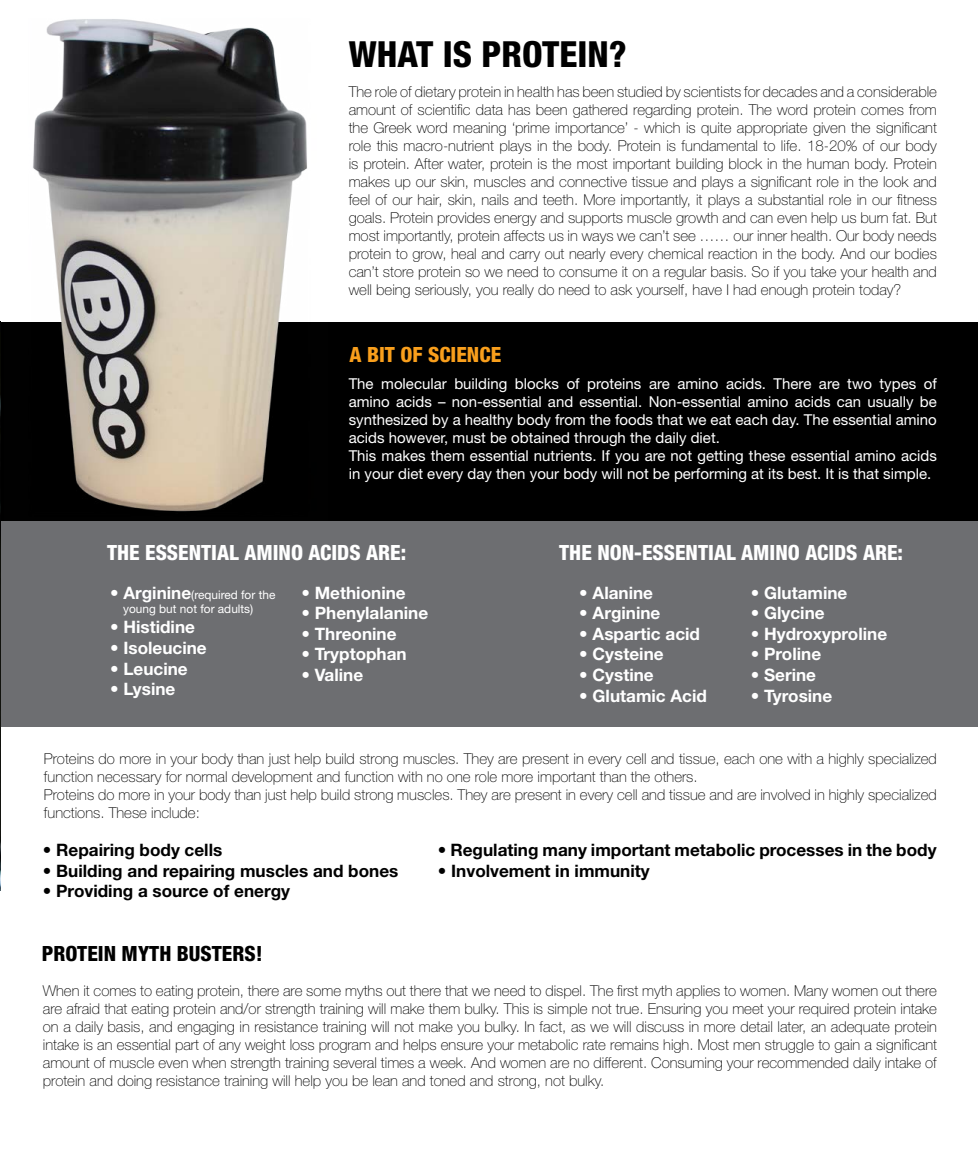
<style>
.page{position:relative;width:978px;height:1170px;background:#fff}
.page>*{position:absolute;margin:0;border:0;box-sizing:border-box;transform-origin:0 0}
.t1{font:800 condensed 36px "Helvetica Neue LT Std";color:#000}
.t2{font:800 condensed 21px "Helvetica Neue LT Std";color:#fff}
.t3{font:800 condensed 21px "Helvetica Neue LT Std";color:#000}
.t4{font:800 condensed 21px "Helvetica Neue LT Std";color:#f99f1c}
.t5{font:700 17.1px "Helvetica Neue LT Std";color:#fff}
.t6{font:700 17.1px "Helvetica Neue LT Std";color:#000}
.t7{font:100 15px/18px "Helvetica Neue LT Std";color:#000;text-align:justify}
.t8{font:15px/18px "Helvetica Neue LT Std";color:#fff}
.t9{font:11.85px/14.2px "Helvetica Neue LT Std";color:#fff}
.s1{font-weight:700;font-size:17.1px}
</style>
<div class="page">
<div style="left:1px;top:514px;width:977px;height:212px;background:#6d6e71"></div>
<div style="left:1px;top:322px;width:977px;height:198px;background:#000"></div>
<img style="left:0;top:322px;width:1px;height:568px">
<img style="left:33px;top:19px;width:274px;height:493px">
<h1 class="t1" style="left:349px;top:32px;width:280px">WHAT IS PROTEIN?</h1>
<p class="t7" style="left:349px;top:82px;width:590px">The role of dietary protein in health has been studied by scientists for decades and a considerable amount of scientific data has been gathered regarding protein. The word protein comes from the Greek word meaning ‘prime importance’ - which is quite appropriate given the significant role this macro-nutrient plays in the body. Protein is fundamental to life. 18-20% of our body is protein. After water, protein is the most important building block in the human body. Protein makes up our skin, muscles and connective tissue and plays a significant role in the look and feel of our hair, skin, nails and teeth. More importantly, it plays a substantial role in our fitness goals. Protein provides energy and supports muscle growth and can even help us burn fat. But most importantly, protein affects us in ways we can’t see …… our inner health. Our body needs protein to grow, heal and carry out nearly every chemical reaction in the body. And our bodies can’t store protein so we need to consume it on a regular basis. So if you take your health and well being seriously, you really do need to ask yourself, have I had enough protein today?</p>
<h2 class="t4" style="left:349px;top:341px;width:153px">A BIT OF SCIENCE</h2>
<p class="t8" style="left:349px;top:375px;width:590px">The molecular building blocks of proteins are amino acids. There are two types of amino acids – non-essential and essential. Non-essential amino acids can usually be synthesized by a healthy body from the foods that we eat each day. The essential amino acids however, must be obtained through the daily diet.<br>This makes them essential nutrients. If you are not getting these essential amino acids in your diet every day then your body will not be performing at its best. It is that simple.</p>
<h2 class="t2" style="left:107px;top:539px;width:301px">THE ESSENTIAL AMINO ACIDS ARE:</h2>
<h2 class="t2" style="left:559px;top:539px;width:345px">THE NON-ESSENTIAL AMINO ACIDS ARE:</h2>
<p class="t9" style="left:123px;top:587px;width:154px;text-indent:-13px"><span class="s1">• Arginine</span>(required for the young but not for adults)</p>
<p class="t5" style="left:110px;top:616px;width:86px">• Histidine</p>
<p class="t5" style="left:110px;top:637px;width:98px">• Isoleucine</p>
<p class="t5" style="left:110px;top:658px;width:79px">• Leucine</p>
<p class="t5" style="left:110px;top:678px;width:67px">• Lysine</p>
<p class="t5" style="left:301px;top:582px;width:106px">• Methionine</p>
<p class="t5" style="left:301px;top:602px;width:128px">• Phenylalanine</p>
<p class="t5" style="left:301px;top:623px;width:97px">• Threonine</p>
<p class="t5" style="left:301px;top:643px;width:107px">• Tryptophan</p>
<p class="t5" style="left:301px;top:664px;width:63px">• Valine</p>
<p class="t5" style="left:579px;top:582px;width:75px">• Alanine</p>
<p class="t5" style="left:579px;top:602px;width:83px">• Arginine</p>
<p class="t5" style="left:579px;top:623px;width:122px">• Aspartic acid</p>
<p class="t5" style="left:579px;top:643px;width:86px">• Cysteine</p>
<p class="t5" style="left:579px;top:664px;width:76px">• Cystine</p>
<p class="t5" style="left:579px;top:684px;width:129px">• Glutamic Acid</p>
<p class="t5" style="left:751px;top:582px;width:98px">• Glutamine</p>
<p class="t5" style="left:751px;top:602px;width:75px">• Glycine</p>
<p class="t5" style="left:751px;top:623px;width:138px">• Hydroxyproline</p>
<p class="t5" style="left:751px;top:643px;width:72px">• Proline</p>
<p class="t5" style="left:751px;top:664px;width:67px">• Serine</p>
<p class="t5" style="left:751px;top:684px;width:83px">• Tyrosine</p>
<p class="t7" style="left:44px;top:749px;width:894px;text-align:left">Proteins do more in your body than just help build strong muscles. They are present in every cell and tissue, each one with a highly specialized function necessary for normal development and function with no one role more important than the others.<br>Proteins do more in your body than just help build strong muscles. They are present in every cell and tissue and are involved in highly specialized functions. These include:</p>
<p class="t6" style="left:43px;top:839px;width:181px">• Repairing body cells</p>
<p class="t6" style="left:43px;top:859px;width:357px">• Building and repairing muscles and bones</p>
<p class="t6" style="left:43px;top:880px;width:249px">• Providing a source of energy</p>
<h2 class="t3" style="left:42px;top:940px;width:222px">PROTEIN MYTH BUSTERS!</h2>
<p class="t6" style="left:438px;top:839px;width:500px">• Regulating many important metabolic processes in the body</p>
<p class="t6" style="left:438px;top:859px;width:213px">• Involvement in immunity</p>
<p class="t7" style="left:43px;top:981px;width:896px">When it comes to eating protein, there are some myths out there that we need to dispel. The first myth applies to women. Many women out there are afraid that eating protein and/or strength training will make them bulky. This is simple not true. Ensuring you meet your required protein intake on a daily basis, and engaging in resistance training will not make you bulky. In fact, as we will discuss in more detail later, an adequate protein intake is an essential part of any weight loss program and helps ensure your metabolic rate remains high. Most men struggle to gain a significant amount of muscle even when strength training several times a week. And women are no different. Consuming your recommended daily intake of protein and doing resistance training will help you be lean and toned and strong, not bulky.</p>
</div>
